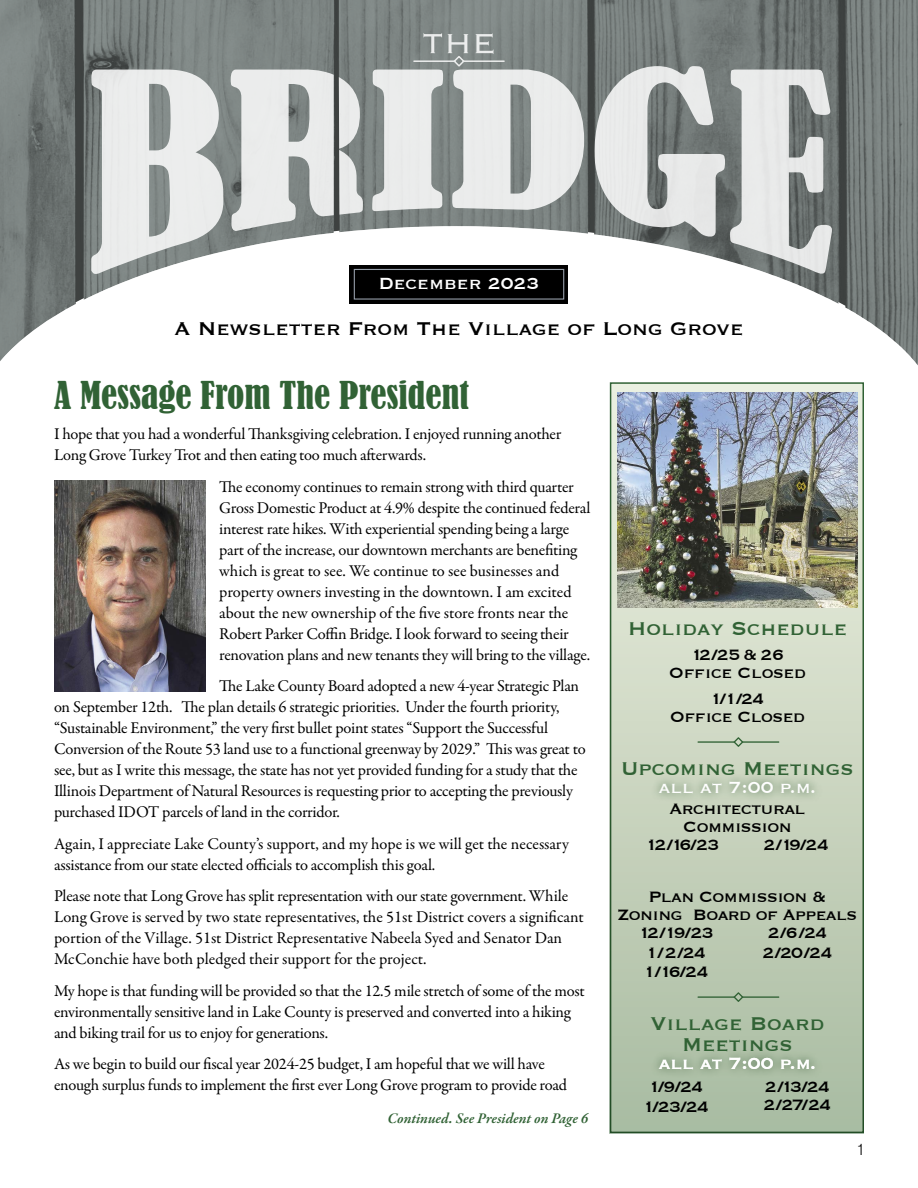
<style>
.page{position:relative;width:918px;height:1188px;background:#fff}
.page>*{position:absolute;margin:0;border:0;box-sizing:border-box;transform-origin:0 0}
.t1{font:condensed 36px "Bernard";color:#316235}
.t2{font:24px/21px "Copperplate";color:#316235;text-align:center}
.t3{font:24px "Copperplate";color:#000}
.t4{font:21px "Copperplate";color:#fff}
.t5{font:19.5px/18px "Copperplate";letter-spacing:-.03em;color:#000;text-align:center}
.t6{font:19.5px/19.5px "Copperplate";letter-spacing:-.09em;color:#000}
.t7{font:16.5px/21px "Garamond Premr Pro";letter-spacing:-.015em;color:#000}
.t8{font:italic 600 15px "Garamond Premr Pro";letter-spacing:-.005em;color:#316235}
.t9{font:300 condensed 15px "Helvetica LT Pro";color:#000}
</style>
<div class="page">
<img style="left:0;top:0;width:918px;height:365px">
<svg style="left:372px;top:33px;width:212px;height:178px;background:#bbbfbe"></svg>
<svg style="left:593px;top:66px;width:239px;height:208px;background:#b5b9b8"></svg>
<svg style="left:91px;top:68px;width:272px;height:206px;background:#c7cbca"></svg>
<div style="left:349px;top:265px;width:219px;height:39px;background:#000"></div>
<div style="left:354px;top:269px;width:210px;height:31px;border:1px solid #949ca7"></div>
<img style="left:54px;top:481px;width:151px;height:210px">
<div style="left:610px;top:382px;width:254px;height:751px;background:linear-gradient(to bottom,#e1e8d7,#aebfa5)"></div>
<svg style="left:734px;top:992px;width:9px;height:10px"></svg>
<hr style="left:698px;top:996px;width:37px;height:2px;background:#316235">
<hr style="left:742px;top:996px;width:37px;height:2px;background:#316235">
<img style="left:618px;top:392px;width:239px;height:215px">
<div style="left:651px;top:772px;width:172px;height:30px;background:#316235;opacity:.75"></div>
<div style="left:651px;top:1049px;width:172px;height:30px;background:#316235;opacity:.75"></div>
<svg style="left:734px;top:737px;width:9px;height:10px"></svg>
<hr style="left:698px;top:741px;width:37px;height:2px;background:#316235">
<hr style="left:742px;top:741px;width:37px;height:2px;background:#316235">
<p class="t4" style="left:379px;top:270px;width:162px">December 2023</p>
<h2 class="t3" style="left:175px;top:313px;width:570px">A Newsletter From The Village of Long Grove</h2>
<h1 class="t1" style="left:54px;top:374px;width:417px">A Message From The President</h1>
<p class="t7" style="left:54px;top:424px;width:509px">I hope that you had a wonderful Thanksgiving celebration. I enjoyed running another<br>Long Grove Turkey Trot and then eating too much afterwards.</p>
<p class="t7" style="left:219px;top:476px;width:373px">The economy continues to remain strong with third quarter Gross Domestic Product at 4.9% despite the continued federal interest rate hikes. With experiential spending being a large part of the increase, our downtown merchants are benefiting which is great to see. We continue to see businesses and property owners investing in the downtown. I am excited about the new ownership of the five store fronts near the Robert Parker Coffin Bridge. I look forward to seeing their renovation plans and new tenants they will bring to the village.</p>
<p class="t7" style="left:54px;top:676px;width:533px;text-indent:165px">The Lake County Board adopted a new 4-year Strategic Plan on September 12th. The plan details 6 strategic priorities. Under the fourth priority, “Sustainable Environment,” the very first bullet point states “Support the Successful Conversion of the Route 53 land use to a functional greenway by 2029.” This was great to see, but as I write this message, the state has not yet provided funding for a study that the Illinois Department of Natural Resources is requesting prior to accepting the previously purchased IDOT parcels of land in the corridor.</p>
<p class="t7" style="left:54px;top:833px;width:516px">Again, I appreciate Lake County’s support, and my hope is we will get the necessary assistance from our state elected officials to accomplish this goal.</p>
<p class="t7" style="left:54px;top:886px;width:531px">Please note that Long Grove has split representation with our state government. While Long Grove is served by two state representatives, the 51st District covers a significant portion of the Village. 51st District Representative Nabeela Syed and Senator Dan McConchie have both pledged their support for the project.</p>
<p class="t7" style="left:54px;top:980px;width:532px">My hope is that funding will be provided so that the 12.5 mile stretch of some of the most environmentally sensitive land in Lake County is preserved and converted into a hiking and biking trail for us to enjoy for generations.</p>
<p class="t7" style="left:54px;top:1054px;width:515px">As we begin to build our fiscal year 2024-25 budget, I am hopeful that we will have enough surplus funds to implement the first ever Long Grove program to provide road</p>
<p class="t8" style="left:388px;top:1109px;width:202px">Continued. See President on Page 6</p>
<h2 class="t2" style="left:628px;top:616px;width:221px">Holiday Schedule</h2>
<p class="t5" style="left:669px;top:645px;width:139px">12/25 &amp; 26<br>Office Closed</p>
<p class="t5" style="left:670px;top:688px;width:136px">1/1/24<br>Office Closed</p>
<h2 class="t2" style="left:621px;top:756px;width:234px">Upcoming Meetings</h2>
<p class="t5" style="left:669px;top:798px;width:138px">Architectural</p>
<p class="t5" style="left:683px;top:816px;width:110px">Commission</p>
<p class="t5" style="left:646px;top:834px;width:75px">12/16/23</p>
<p class="t5" style="left:764px;top:834px;width:67px">2/19/24</p>
<p class="t4" style="left:659px;top:773px;width:159px">all at 7:00 p.m.</p>
<p class="t5" style="left:618px;top:887px;width:241px">Plan Commission &amp;<br>Zoning Board of Appeals</p>
<p class="t6" style="left:639px;top:922px;width:77px">12/19/23<br>1/2/24<br>1/16/24</p>
<p class="t5" style="left:763px;top:922px;width:72px;line-height:19.5px;text-align:left">2/6/24<br>2/20/24</p>
<h2 class="t2" style="left:650px;top:1012px;width:176px">Village Board<br>Meetings</h2>
<p class="t5" style="left:643px;top:1076px;width:68px;line-height:19.5px;text-align:left">1/9/24<br>1/23/24</p>
<p class="t5" style="left:764px;top:1077px;width:69px;text-align:left">2/13/24<br>2/27/24</p>
<p class="t4" style="left:659px;top:1050px;width:159px">all at 7:00 p.m.</p>
<p class="t9" style="left:857px;top:1140px;width:8px">1</p>
</div>
